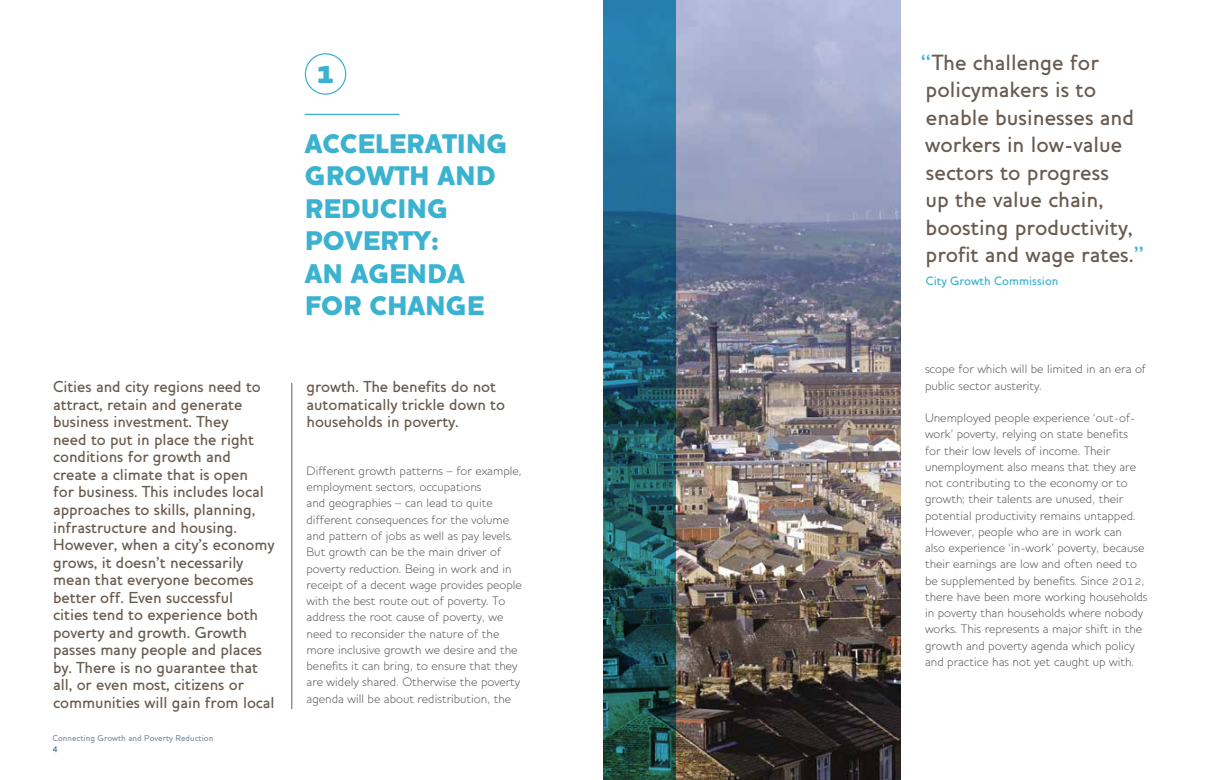
<style>
.page{position:relative;width:1205px;height:780px;background:#fff}
.page>*{position:absolute;margin:0;border:0;box-sizing:border-box;transform-origin:0 0}
.t1{font:800 31.25px "Houschka Alternate";color:#3ab2d0}
.t2{font:800 27.5px/32.5px "Houschka Alternate";color:#3ab2d0}
.t3{font:500 22.5px/27.5px "Houschka Alternate";color:#685b50}
.t4{font:500 16.25px/17.5px "Houschka Alternate";letter-spacing:-.005em;color:#685b50}
.t5{font:300 12.5px/16.2px "Houschka Alternate";color:#575756}
.t6{font:500 12.5px "Houschka Alternate";color:#3ab2d0}
.t7{font:500 8.75px "Houschka Alternate";color:#7d8ea0}
.t8{font:500 8.75px "Houschka Alternate";color:#44687e}
.s1{color:#3ab2d0}
</style>
<div class="page">
<img style="left:675px;top:0;width:225px;height:780px">
<hr style="left:305px;top:114px;width:94px;height:1px;background:#3ab2d0">
<div style="left:305px;top:53px;width:41px;height:42px;border:1px solid #3ab2d0;border-radius:50%"></div>
<svg style="left:603px;top:0;width:72px;height:780px;background:#1e5c71"></svg>
<hr style="left:291px;top:383px;width:1px;height:326px;background:#685b50">
<h1 class="t1" style="left:316px;top:54px;width:20px">1</h1>
<h3 class="t3" style="left:921px;top:48px;width:226px"><span class="s1">“</span>The challenge for policymakers is to enable businesses and workers in low-value sectors to progress<br>up the value chain, boosting productivity, profit and wage rates.<span class="s1">”</span></h3>
<p class="t6" style="left:926px;top:273px;width:134px">City Growth Commission</p>
<h2 class="t2" style="left:305px;top:127px;width:204px">ACCELERATING<br>GROWTH AND<br>REDUCING<br>POVERTY:<br>AN AGENDA<br>FOR CHANGE</h2>
<p class="t4" style="left:53px;top:378px;width:223px">Cities and city regions need to attract, retain and generate business investment. They<br>need to put in place the right conditions for growth and create a climate that is open<br>for business. This includes local approaches to skills, planning, infrastructure and housing.<br>However, when a city’s economy grows, it doesn’t necessarily mean that everyone becomes better off. Even successful<br>cities tend to experience both poverty and growth. Growth passes many people and places by. There is no guarantee that all, or even most, citizens or communities will gain from local</p>
<h3 class="t4" style="left:307px;top:378px;width:200px">growth. The benefits do not automatically trickle down to households in poverty.</h3>
<p class="t5" style="left:306px;top:462px;width:217px">Different growth patterns – for example, employment sectors, occupations<br>and geographies – can lead to quite different consequences for the volume and pattern of jobs as well as pay levels.<br>But growth can be the main driver of poverty reduction. Being in work and in receipt of a decent wage provides people with the best route out of poverty. To address the root cause of poverty, we need to reconsider the nature of the more inclusive growth we desire and the benefits it can bring, to ensure that they are widely shared. Otherwise the poverty agenda will be about redistribution, the</p>
<p class="t7" style="left:52px;top:732px;width:162px">Connecting Growth and Poverty Reduction</p>
<p class="t8" style="left:52px;top:742px;width:7px">4</p>
<p class="t5" style="left:925px;top:361px;width:223px">scope for which will be limited in an era of public sector austerity.</p>
<p class="t5" style="left:925px;top:409px;width:224px">Unemployed people experience ‘out-of&shy;work’ poverty, relying on state benefits<br>for their low levels of income. Their unemployment also means that they are not contributing to the economy or to growth; their talents are unused, their potential productivity remains untapped.<br>However, people who are in work can<br>also experience ‘in-work’ poverty, because their earnings are low and often need to be supplemented by benefits. Since 2012, there have been more working households in poverty than households where nobody works. This represents a major shift in the growth and poverty agenda which policy and practice has not yet caught up with.</p>
</div>
